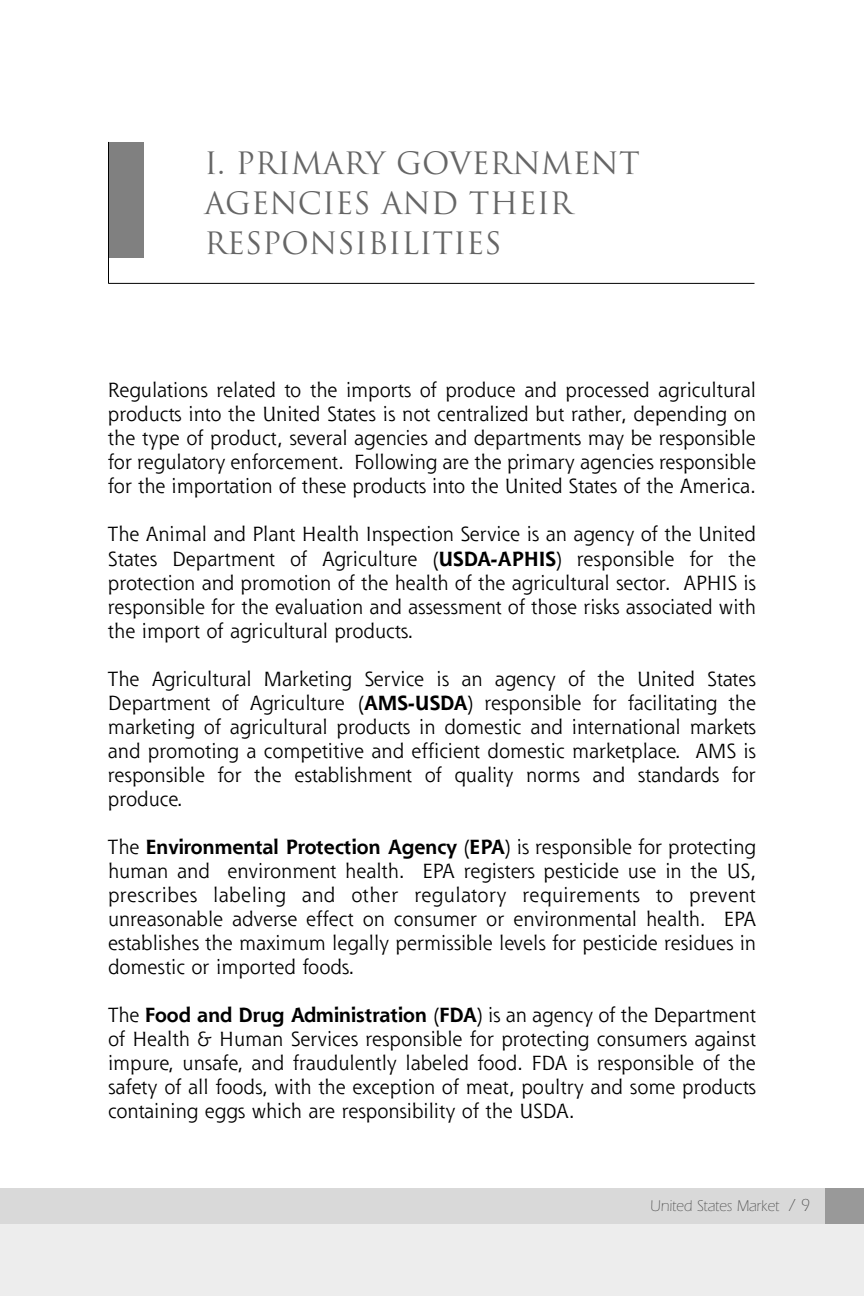
<style>
.page{position:relative;width:864px;height:1296px;background:#fff}
.page>*{position:absolute;margin:0;border:0;box-sizing:border-box;transform-origin:0 0}
.t1{font:30px/40px "Trajan";color:#666}
.t2{font:20px/24px "Shannon";color:#000;text-align:justify}
.t3{font:300 16px "Itc Eras";color:#4d4d4d;scale:.95 1}
.s1{font-weight:700}
.s2{font-size:18px}
</style>
<div class="page">
<div style="left:0;top:1209px;width:864px;height:87px;background:#ededed"></div>
<div style="left:0;top:1188px;width:864px;height:36px;background:#d9d9d9"></div>
<div style="left:825px;top:1188px;width:39px;height:36px;background:#999"></div>
<div style="left:108px;top:142px;width:36px;height:116px;background:#808080"></div>
<hr style="left:108px;top:283px;width:646px;height:1px;background:#000">
<hr style="left:108px;top:142px;width:1px;height:142px;background:#000">
<h1 class="t1" style="left:204px;top:144px;width:437px">I. PRIMARY GOVERNMENT<br>AGENCIES AND THEIR<br>RESPONSIBILITIES</h1>
<p class="t2" style="left:108px;top:380px;width:650px">Regulations related to the imports of produce and processed agricultural products into the United States is not centralized but rather, depending on the type of product, several agencies and departments may be responsible for regulatory enforcement. Following are the primary agencies responsible for the importation of these products into the United States of the America.</p>
<p class="t2" style="left:108px;top:524px;width:650px">The Animal and Plant Health Inspection Service is an agency of the United States Department of Agriculture (<span class="s1">USDA-APHIS</span>) responsible for the protection and promotion of the health of the agricultural sector. APHIS is responsible for the evaluation and assessment of those risks associated with the import of agricultural products.</p>
<p class="t2" style="left:108px;top:668px;width:650px">The Agricultural Marketing Service is an agency of the United States Department of Agriculture (<span class="s1">AMS-USDA</span>) responsible for facilitating the marketing of agricultural products in domestic and international markets and promoting a competitive and efficient domestic marketplace. AMS is responsible for the establishment of quality norms and standards for produce.</p>
<p class="t2" style="left:108px;top:836px;width:650px">The <span class="s1">Environmental Protection Agency</span> (<span class="s1">EPA</span>) is responsible for protecting human and environment health. EPA registers pesticide use in the US, prescribes labeling and other regulatory requirements to prevent unreasonable adverse effect on consumer or environmental health. EPA establishes the maximum legally permissible levels for pesticide residues in domestic or imported foods.</p>
<p class="t2" style="left:108px;top:1004px;width:650px">The <span class="s1">Food and Drug Administration</span> (<span class="s1">FDA</span>) is an agency of the Department of Health &amp; Human Services responsible for protecting consumers against impure, unsafe, and fraudulently labeled food. FDA is responsible of the safety of all foods, with the exception of meat, poultry and some products containing eggs which are responsibility of the USDA.</p>
<p class="t3" style="left:650px;top:1201px;width:169px">United States Market <span class="s2">/ 9</span></p>
</div>
